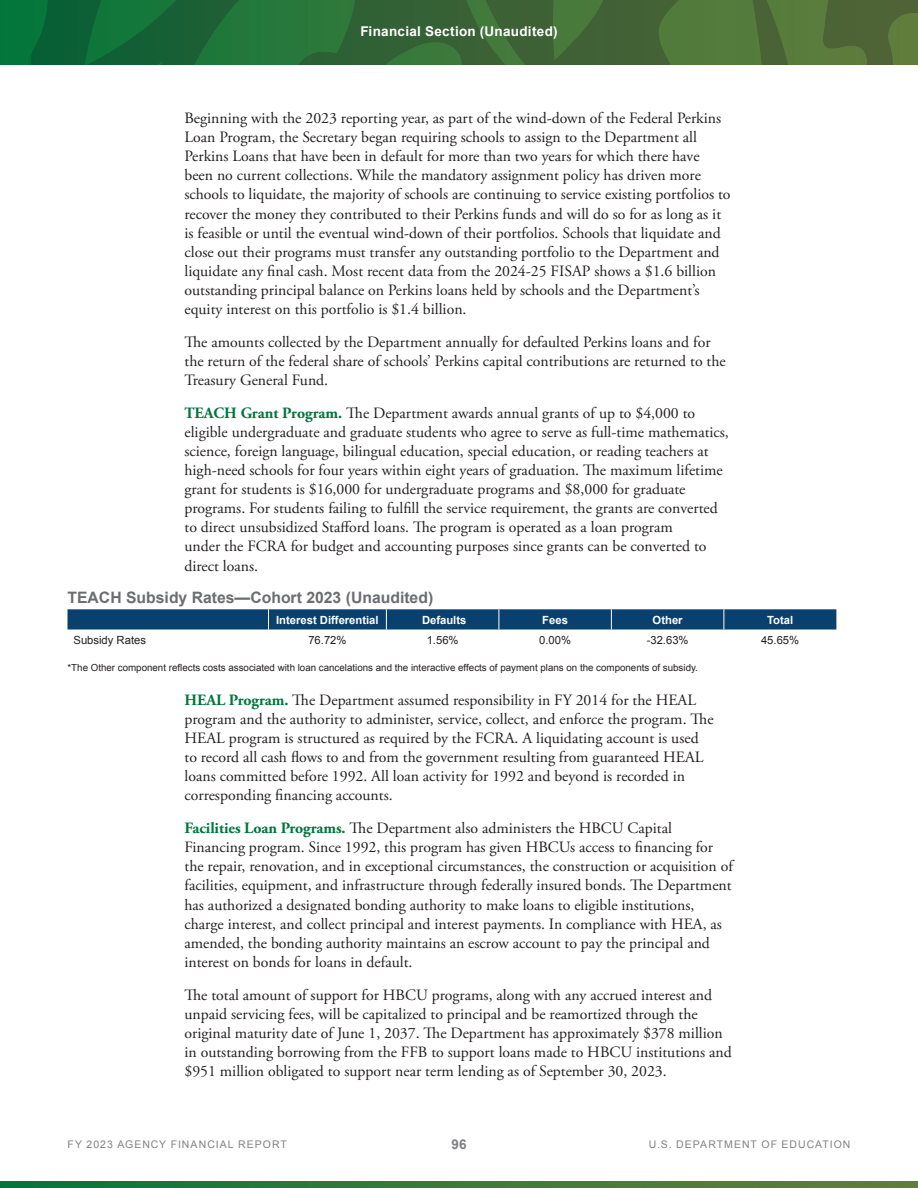
<style>
.page{position:relative;width:918px;height:1188px;background:#fff}
.page>*{position:absolute;margin:0;border:0;box-sizing:border-box;transform-origin:0 0}
.t1{font:15.75px/19px "Adobe Garamond Pro";color:#231f20}
.t2{font:700 15.75px "Arial";color:#6c6d70}
.t3{font:700 13.5px "Arial";letter-spacing:.02em;color:#fff}
.t4{font:700 13.5px "Arial";color:#808285}
.t5{font:700 11.25px "Arial";color:#fff}
.t6{font:11.25px "Arial";color:#231f20}
.t7{font:10.5px "Arial";letter-spacing:.095em;color:#808285}
.t8{font:9.75px "Arial";color:#231f20}
.s1{font-weight:700;color:#01753b}
</style>
<div class="page">
<svg style="left:0;top:1181px;width:918px;height:7px;background:#38793b"></svg>
<svg style="left:0;top:0;width:918px;height:65px;background:#346c38"></svg>
<svg style="left:68px;top:609px;width:768px;height:21px;background:#144874"></svg>
<p class="t3" style="left:360px;top:23px;width:199px">Financial Section (Unaudited)</p>
<p class="t1" style="left:184px;top:109px;width:548px">Beginning with the 2023 reporting year, as part of the wind-down of the Federal Perkins Loan Program, the Secretary began requiring schools to assign to the Department all Perkins Loans that have been in default for more than two years for which there have been no current collections. While the mandatory assignment policy has driven more schools to liquidate, the majority of schools are continuing to service existing portfolios to recover the money they contributed to their Perkins funds and will do so for as long as it is feasible or until the eventual wind-down of their portfolios. Schools that liquidate and close out their programs must transfer any outstanding portfolio to the Department and liquidate any final cash. Most recent data from the 2024-25 FISAP shows a $1.6 billion outstanding principal balance on Perkins loans held by schools and the Department’s equity interest on this portfolio is $1.4 billion.</p>
<p class="t1" style="left:184px;top:333px;width:543px">The amounts collected by the Department annually for defaulted Perkins loans and for the return of the federal share of schools’ Perkins capital contributions are returned to the<br>Treasury General Fund.</p>
<p class="t1" style="left:184px;top:404px;width:546px"><span class="s1">TEACH Grant Program.</span> The Department awards annual grants of up to $4,000 to eligible undergraduate and graduate students who agree to serve as full-time mathematics, science, foreign language, bilingual education, special education, or reading teachers at high-need schools for four years within eight years of graduation. The maximum lifetime grant for students is $16,000 for undergraduate programs and $8,000 for graduate programs. For students failing to fulfill the service requirement, the grants are converted to direct unsubsidized Stafford loans. The program is operated as a loan program<br>under the FCRA for budget and accounting purposes since grants can be converted to direct loans.</p>
<p class="t2" style="left:67px;top:587px;width:367px">TEACH Subsidy Rates—Cohort 2023 (Unaudited)</p>
<p class="t5" style="left:276px;top:612px;width:104px">Interest Differential</p>
<p class="t5" style="left:422px;top:612px;width:46px">Defaults</p>
<p class="t5" style="left:542px;top:612px;width:27px">Fees</p>
<p class="t5" style="left:653px;top:612px;width:32px">Other</p>
<p class="t5" style="left:767px;top:612px;width:28px">Total</p>
<p class="t6" style="left:73px;top:632px;width:74px">Subsidy Rates</p>
<p class="t6" style="left:308px;top:632px;width:40px">76.72%</p>
<p class="t6" style="left:427px;top:632px;width:33px">1.56%</p>
<p class="t6" style="left:539px;top:632px;width:33px">0.00%</p>
<p class="t6" style="left:647px;top:632px;width:43px">-32.63%</p>
<p class="t6" style="left:761px;top:632px;width:40px">45.65%</p>
<p class="t8" style="left:68px;top:661px;width:632px">*The Other component reflects costs associated with loan cancelations and the interactive effects of payment plans on the components of subsidy.</p>
<p class="t1" style="left:184px;top:691px;width:531px"><span class="s1">HEAL Program.</span> The Department assumed responsibility in FY 2014 for the HEAL program and the authority to administer, service, collect, and enforce the program. The HEAL program is structured as required by the FCRA. A liquidating account is used to record all cash flows to and from the government resulting from guaranteed HEAL loans committed before 1992. All loan activity for 1992 and beyond is recorded in corresponding financing accounts.</p>
<p class="t1" style="left:184px;top:819px;width:550px"><span class="s1">Facilities Loan Programs.</span> The Department also administers the HBCU Capital Financing program. Since 1992, this program has given HBCUs access to financing for the repair, renovation, and in exceptional circumstances, the construction or acquisition of facilities, equipment, and infrastructure through federally insured bonds. The Department has authorized a designated bonding authority to make loans to eligible institutions, charge interest, and collect principal and interest payments. In compliance with HEA, as amended, the bonding authority maintains an escrow account to pay the principal and interest on bonds for loans in default.</p>
<p class="t1" style="left:184px;top:986px;width:549px">The total amount of support for HBCU programs, along with any accrued interest and unpaid servicing fees, will be capitalized to principal and be reamortized through the original maturity date of June 1, 2037. The Department has approximately $378 million in outstanding borrowing from the FFB to support loans made to HBCU institutions and $951 million obligated to support near term lending as of September 30, 2023.</p>
<p class="t7" style="left:68px;top:1137px;width:221px">FY 2023 AGENCY FINANCIAL REPORT</p>
<p class="t4" style="left:451px;top:1135px;width:17px">96</p>
<p class="t7" style="left:649px;top:1137px;width:203px">U.S. DEPARTMENT OF EDUCATION</p>
</div>
